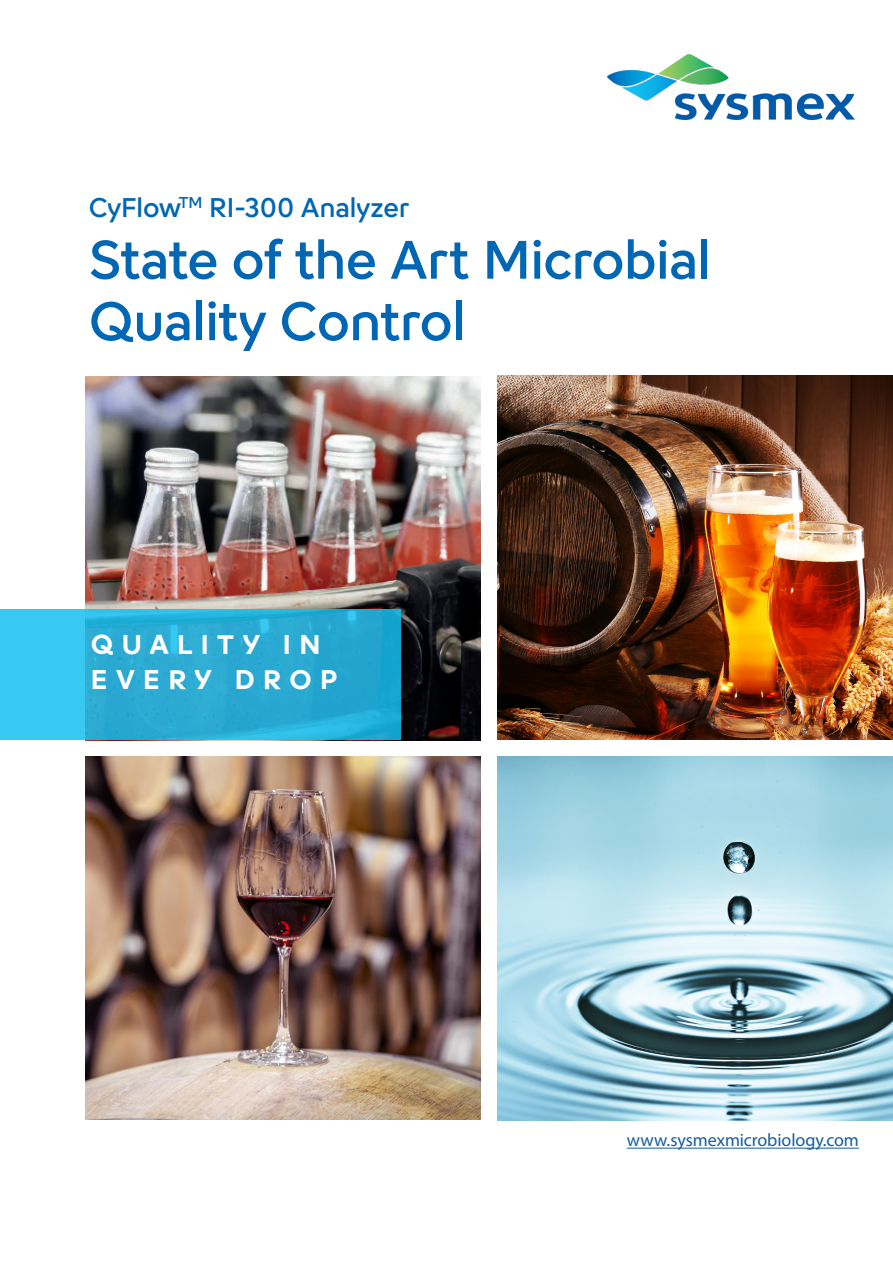
<style>
.page{position:relative;width:893px;height:1263px;background:#fff}
.page>*{position:absolute;margin:0;border:0;box-sizing:border-box;transform-origin:0 0}
.Product_name_headline_Thin_54_56{font:500 54px/61.5px "Sysmex";letter-spacing:-.005em;color:#0166b3}
.Product_name_headline_Thin_54_56-2{font:500 27px "Sysmex";color:#0166b3}
.Product_catch_copy_Light_18_23{font:700 27px/34.5px "Sysmex";letter-spacing:.31em;color:#fff}
.URL_Medium_right_14_5{font:18px "Myriad Pro";letter-spacing:-.005em;color:#175d9e}
</style>
<div class="page">
<hr style="left:627px;top:1148px;width:232px;height:1px;background:#175d9e">
<img style="left:85px;top:756px;width:395px;height:364px">
<img style="left:497px;top:756px;width:396px;height:364px">
<img style="left:497px;top:376px;width:396px;height:363px">
<img style="left:85px;top:376px;width:395px;height:364px">
<img style="left:607px;top:54px;width:248px;height:67px">
<svg style="left:0;top:609px;width:401px;height:131px;background:#2bb1da"></svg>
<p class="Product_name_headline_Thin_54_56-2" style="left:89px;top:191px;width:322px">CyFlow<sup>TM</sup> RI-300 Analyzer</p>
<p class="Product_name_headline_Thin_54_56" style="left:89px;top:227px;width:624px">State of the Art Microbial<br>Quality Control</p>
<p class="Product_catch_copy_Light_18_23" style="left:91px;top:627px;width:248px">QUALITY IN<br>EVERY DROP</p>
<p class="URL_Medium_right_14_5" style="left:627px;top:1129px;width:234px">www.sysmexmicrobiology.com</p>
</div>
